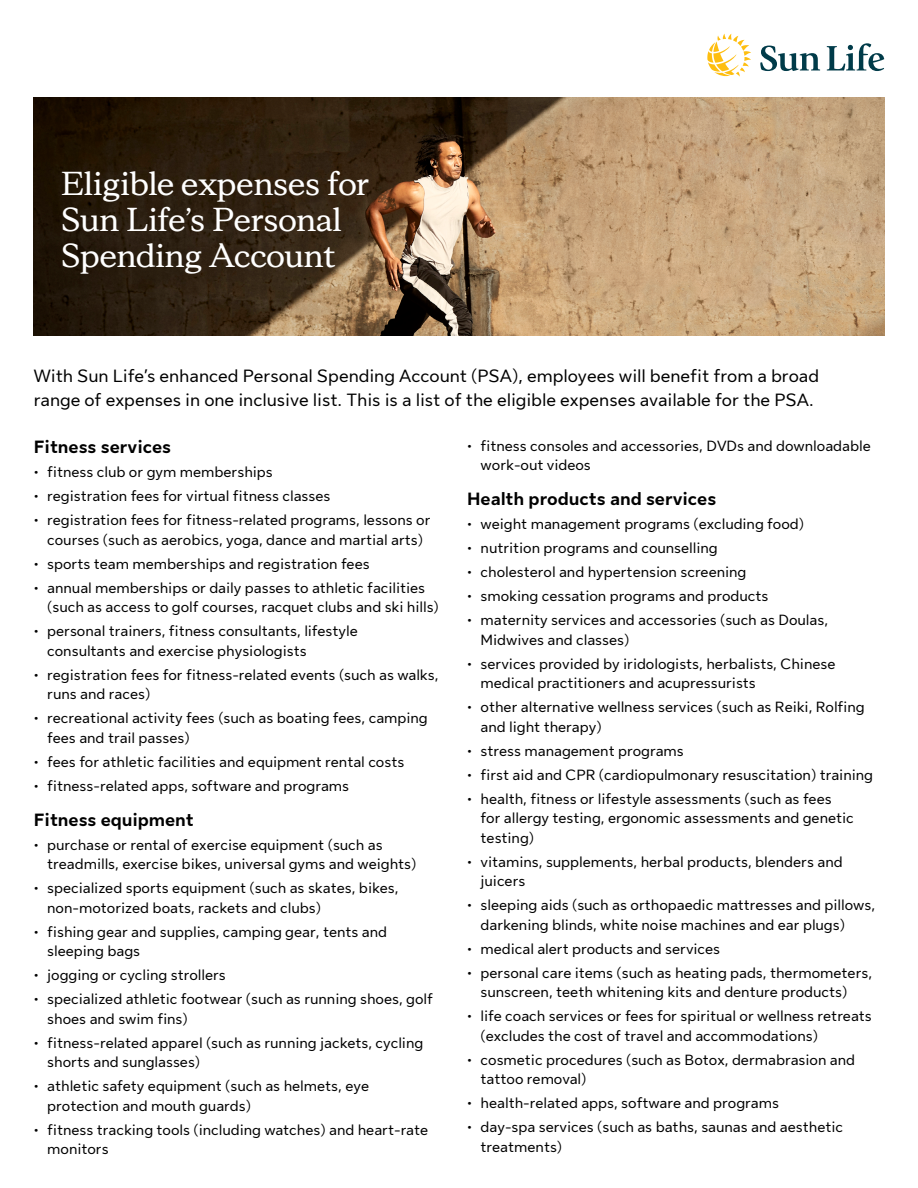
<style>
.page{position:relative;width:918px;height:1188px;background:#fff}
.page>*{position:absolute;margin:0;border:0;box-sizing:border-box;transform-origin:0 0}
.H1_24_26{font:700 33px/36px "Sun Life New Display";color:#fff}
.P-Intro_Paragraph_12{font:18px/24px "Sun Life New Text";color:#000}
.H2_12_14{font:700 18px "Sun Life New Text";color:#000}
.t1{font:15px/19.5px "Sun Life New Text";color:#000}
</style>
<div class="page">
<img style="left:34px;top:97px;width:851px;height:239px">
<svg style="left:760px;top:46px;width:60px;height:25px"></svg>
<svg style="left:827px;top:43px;width:57px;height:28px"></svg>
<svg style="left:707px;top:34px;width:44px;height:43px"></svg>
<h1 class="H1_24_26" style="left:62px;top:164px;width:309px">Eligible expenses for<br>Sun Life’s Personal<br>Spending Account</h1>
<p class="P-Intro_Paragraph_12" style="left:34px;top:363px;width:787px">With Sun Life’s enhanced Personal Spending Account (PSA), employees will benefit from a broad range of expenses in one inclusive list. This is a list of the eligible expenses available for the PSA.</p>
<h2 class="H2_12_14" style="left:34px;top:434px;width:139px">Fitness services</h2>
<p class="t1" style="left:34px;top:461px;width:241px">• fitness club or gym memberships</p>
<p class="t1" style="left:34px;top:485px;width:298px">• registration fees for virtual fitness classes</p>
<p class="t1" style="left:34px;top:509px;width:398px;text-align:center">• registration fees for fitness-related programs, lessons or courses (such as aerobics, yoga, dance and martial arts)</p>
<p class="t1" style="left:34px;top:553px;width:337px">• sports team memberships and registration fees</p>
<p class="t1" style="left:47px;top:577px;width:393px;text-indent:-14px">• annual memberships or daily passes to athletic facilities (such as access to golf courses, racquet clubs and ski hills)</p>
<p class="t1" style="left:47px;top:620px;width:312px;text-indent:-14px">• personal trainers, fitness consultants, lifestyle consultants and exercise physiologists</p>
<p class="t1" style="left:47px;top:664px;width:393px;text-indent:-14px">• registration fees for fitness-related events (such as walks, runs and races)</p>
<p class="t1" style="left:47px;top:707px;width:382px;text-indent:-14px">• recreational activity fees (such as boating fees, camping fees and trail passes)</p>
<p class="t1" style="left:34px;top:751px;width:372px">• fees for athletic facilities and equipment rental costs</p>
<p class="t1" style="left:34px;top:775px;width:317px">• fitness-related apps, software and programs</p>
<h2 class="H2_12_14" style="left:34px;top:807px;width:162px">Fitness equipment</h2>
<p class="t1" style="left:47px;top:834px;width:371px;text-indent:-14px">• purchase or rental of exercise equipment (such as treadmills, exercise bikes, universal gyms and weights)</p>
<p class="t1" style="left:47px;top:877px;width:353px;text-indent:-14px">• specialized sports equipment (such as skates, bikes, non-motorized boats, rackets and clubs)</p>
<p class="t1" style="left:47px;top:921px;width:341px;text-indent:-14px">• fishing gear and supplies, camping gear, tents and sleeping bags</p>
<p class="t1" style="left:34px;top:964px;width:194px">• jogging or cycling strollers</p>
<p class="t1" style="left:47px;top:988px;width:387px;text-indent:-14px">• specialized athletic footwear (such as running shoes, golf shoes and swim fins)</p>
<p class="t1" style="left:47px;top:1032px;width:377px;text-indent:-14px">• fitness-related apparel (such as running jackets, cycling shorts and sunglasses)</p>
<p class="t1" style="left:47px;top:1075px;width:323px;text-indent:-14px">• athletic safety equipment (such as helmets, eye protection and mouth guards)</p>
<p class="t1" style="left:47px;top:1119px;width:383px;text-indent:-14px">• fitness tracking tools (including watches) and heart-rate monitors</p>
<p class="t1" style="left:481px;top:435px;width:392px;text-indent:-14px">• fitness consoles and accessories, DVDs and downloadable work-out videos</p>
<h2 class="H2_12_14" style="left:467px;top:486px;width:251px">Health products and services</h2>
<p class="t1" style="left:467px;top:513px;width:338px">• weight management programs (excluding food)</p>
<p class="t1" style="left:467px;top:537px;width:252px">• nutrition programs and counselling</p>
<p class="t1" style="left:467px;top:561px;width:281px">• cholesterol and hypertension screening</p>
<p class="t1" style="left:467px;top:585px;width:303px">• smoking cessation programs and products</p>
<p class="t1" style="left:481px;top:609px;width:349px;text-indent:-14px">• maternity services and accessories (such as Doulas,<br>Midwives and classes)</p>
<p class="t1" style="left:481px;top:653px;width:356px;text-indent:-14px">• services provided by iridologists, herbalists, Chinese medical practitioners and acupressurists</p>
<p class="t1" style="left:481px;top:696px;width:386px;text-indent:-14px">• other alternative wellness services (such as Reiki, Rolfing and light therapy)</p>
<p class="t1" style="left:467px;top:740px;width:218px">• stress management programs</p>
<p class="t1" style="left:467px;top:764px;width:407px">• first aid and CPR (cardiopulmonary resuscitation) training</p>
<p class="t1" style="left:481px;top:788px;width:375px;text-indent:-14px">• health, fitness or lifestyle assessments (such as fees for allergy testing, ergonomic assessments and genetic testing)</p>
<p class="t1" style="left:481px;top:851px;width:364px;text-indent:-14px">• vitamins, supplements, herbal products, blenders and juicers</p>
<p class="t1" style="left:481px;top:894px;width:396px;text-indent:-14px">• sleeping aids (such as orthopaedic mattresses and pillows, darkening blinds, white noise machines and ear plugs)</p>
<p class="t1" style="left:467px;top:938px;width:255px">• medical alert products and services</p>
<p class="t1" style="left:481px;top:962px;width:393px;text-indent:-14px">• personal care items (such as heating pads, thermometers, sunscreen, teeth whitening kits and denture products)</p>
<p class="t1" style="left:481px;top:1005px;width:393px;text-indent:-14px">• life coach services or fees for spiritual or wellness retreats (excludes the cost of travel and accommodations)</p>
<p class="t1" style="left:481px;top:1049px;width:376px;text-indent:-14px">• cosmetic procedures (such as Botox, dermabrasion and tattoo removal)</p>
<p class="t1" style="left:467px;top:1092px;width:313px">• health-related apps, software and programs</p>
<p class="t1" style="left:481px;top:1116px;width:364px;text-indent:-14px">• day-spa services (such as baths, saunas and aesthetic treatments)</p>
</div>
